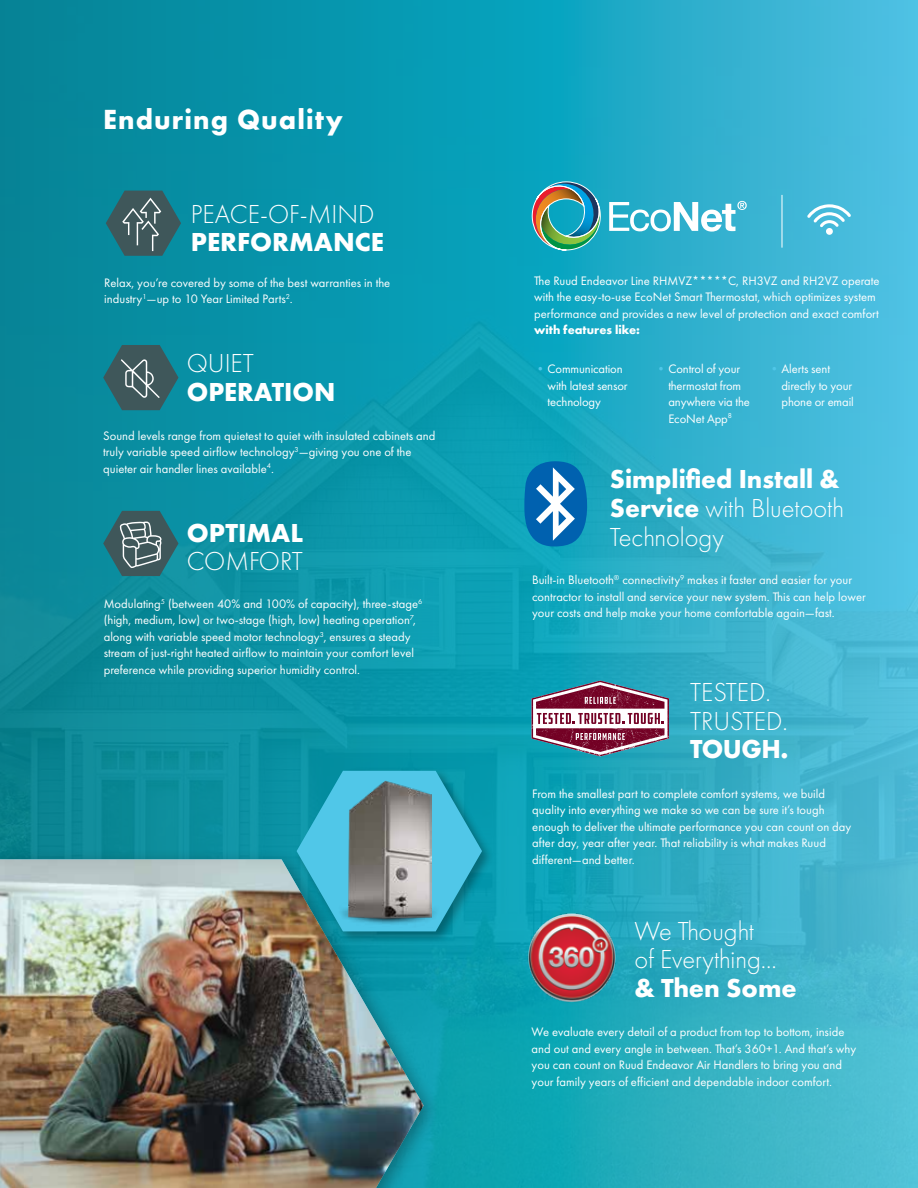
<style>
.page{position:relative;width:918px;height:1188px;background:#fff}
.page>*{position:absolute;margin:0;border:0;box-sizing:border-box;transform-origin:0 0}
.t1{font:700 28.8px "Futura PT";letter-spacing:.04em;color:#fff}
.t2{font:700 27px/28.5px "Futura PT";color:#fff}
.t3{font:300 27px/28.5px "Futura PT";color:#fff}
.t4{font:12.75px/16.5px "Futura PT";color:#fff}
.t5{font:700 12.75px "Futura PT";color:#fff}
.s1{font-weight:700;color:#50c7e8}
.s2{font-weight:300}
</style>
<div class="page">
<img style="left:0;top:0;width:918px;height:1188px">
<svg style="left:532px;top:681px;width:137px;height:75px"></svg>
<svg style="left:524px;top:461px;width:66px;height:85px"></svg>
<img style="left:532px;top:181px;width:71px;height:70px">
<svg style="left:609px;top:201px;width:138px;height:31px"></svg>
<svg style="left:807px;top:204px;width:44px;height:31px"></svg>
<hr style="left:782px;top:195px;width:1px;height:53px;background:#fff">
<img style="left:517px;top:905px;width:108px;height:108px">
<div style="left:0;top:848px;width:442px;height:340px;background:#000;opacity:.31"></div>
<img style="left:0;top:859px;width:424px;height:329px">
<div style="left:294px;top:767px;width:200px;height:177px;background:#000;opacity:.32"></div>
<svg style="left:297px;top:771px;width:185px;height:160px;background:#33aac2"></svg>
<img style="left:330px;top:868px;width:122px;height:86px">
<img style="left:347px;top:779px;width:84px;height:141px">
<svg style="left:106px;top:191px;width:75px;height:65px;background:#3b6d74"></svg>
<svg style="left:103px;top:345px;width:76px;height:65px;background:#3b6d74"></svg>
<svg style="left:103px;top:511px;width:76px;height:65px;background:#43757b"></svg>
<h1 class="t1" style="left:103px;top:101px;width:241px">Enduring Quality</h1>
<h2 class="t3" style="left:191px;top:200px;width:185px">PEACE-OF-MIND</h2>
<h2 class="t2" style="left:191px;top:227px;width:195px">PERFORMANCE</h2>
<p class="t4" style="left:104px;top:274px;width:287px">Relax, you’re covered by some of the best warranties in the industry<sup>1</sup>—up to 10 Year Limited Parts<sup>2</sup>.</p>
<h2 class="t3" style="left:187px;top:349px;width:69px">QUIET</h2>
<h2 class="t2" style="left:187px;top:377px;width:150px">OPERATION</h2>
<p class="t4" style="left:103px;top:427px;width:334px">Sound levels range from quietest to quiet with insulated cabinets and truly variable speed airflow technology<sup>3</sup>—giving you one of the quieter air handler lines available<sup>4</sup>.</p>
<h2 class="t2" style="left:187px;top:518px;width:118px">OPTIMAL</h2>
<h2 class="t3" style="left:187px;top:547px;width:117px">COMFORT</h2>
<p class="t4" style="left:104px;top:595px;width:320px">Modulating<sup>5</sup> (between 40% and 100% of capacity), three-stage<sup>6 </sup>(high, medium, low) or two-stage (high, low) heating operation<sup>7</sup>, along with variable speed motor technology<sup>3</sup>, ensures a steady stream of just-right heated airflow to maintain your comfort level preference while providing superior humidity control.</p>
<p class="t4" style="left:534px;top:272px;width:347px">The Ruud Endeavor Line RHMVZ*****C, RH3VZ and RH2VZ operate with the easy-to-use EcoNet Smart Thermostat, which optimizes system performance and provides a new level of protection and exact comfort</p>
<p class="t5" style="left:534px;top:322px;width:108px">with features like:</p>
<p class="t4" style="left:548px;top:361px;width:82px;text-indent:-14px"><span class="s1">•</span>Communication with latest sensor technology</p>
<p class="t4" style="left:668px;top:361px;width:83px;text-indent:-14px"><span class="s1">•</span>Control of your thermostat from anywhere via the<br>EcoNet App<sup>8</sup></p>
<p class="t4" style="left:782px;top:361px;width:74px;text-indent:-14px"><span class="s1">•</span>Alerts sent directly to your phone or email</p>
<h2 class="t2" style="left:610px;top:465px;width:236px">Simplified Install &amp;<br>Service <span class="s2">with Bluetooth<br>Technology</span></h2>
<p class="t4" style="left:532px;top:572px;width:335px">Built-in Bluetooth<sup>®</sup> connectivity<sup>9</sup> makes it faster and easier for your contractor to install and service your new system. This can help lower your costs and help make your home comfortable again—fast.</p>
<h2 class="t3" style="left:690px;top:678px;width:99px">TESTED.<br>TRUSTED.</h2>
<h2 class="t2" style="left:690px;top:734px;width:100px">TOUGH.</h2>
<p class="t4" style="left:532px;top:785px;width:320px">From the smallest part to complete comfort systems, we build quality into everything we make so we can be sure it’s tough enough to deliver the ultimate performance you can count on day after day, year after year. That reliability is what makes Ruud different—and better.</p>
<h2 class="t3" style="left:635px;top:917px;width:144px">We Thought of Everything…</h2>
<h2 class="t2" style="left:635px;top:973px;width:164px">&amp; Then Some</h2>
<p class="t4" style="left:532px;top:1024px;width:326px">We evaluate every detail of a product from top to bottom, inside and out and every angle in between. That’s 360+1. And that’s why you can count on Ruud Endeavor Air Handlers to bring you and your family years of efficient and dependable indoor comfort.</p>
</div>
